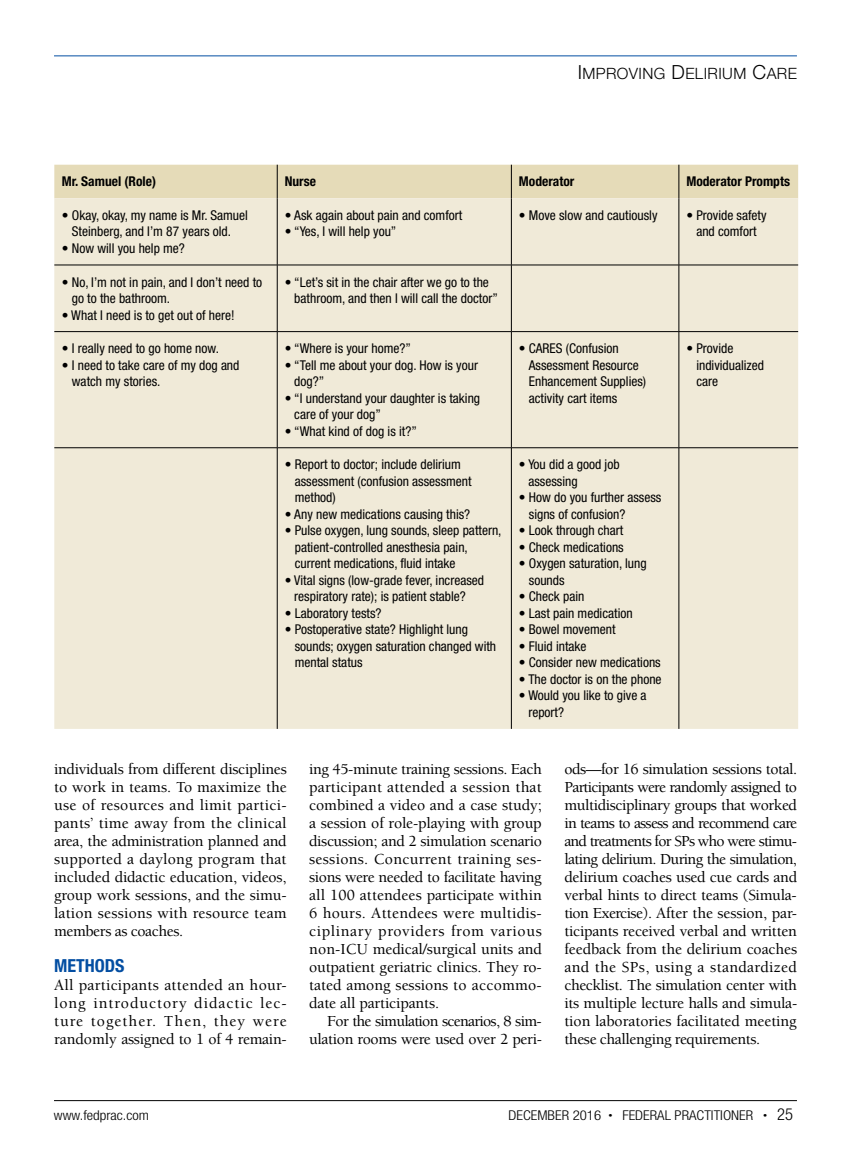
<style>
.page{position:relative;width:851px;height:1161px;background:#fff}
.page>*{position:absolute;margin:0;border:0;box-sizing:border-box;transform-origin:0 0}
.t1{font:700 condensed 18px "Helvetica Neue LT Std";color:#034ea2}
.t2{font:500 15.75px/18px "Berkeley Std";letter-spacing:-.01em;color:#000;text-align:justify}
.t3{font:500 15.75px/18px "Berkeley Std";letter-spacing:-.045em;color:#000;text-align:right}
.t4{font:15.6px "Helvetica Neue LT Std Lt SC800";letter-spacing:.025em;color:#000}
.t5{font:condensed 13.5px/16.5px "Helvetica Neue LT Std";color:#000}
.t6{font:300 condensed 13.5px "Helvetica Neue LT Std";color:#000;scale:1.1 1}
.t7{font:700 condensed 13.5px "Helvetica Neue LT Std";color:#000}
.s1{font-size:19.5px}
.s2{font-size:7.5px}
.s3{font-size:16.5px}
</style>
<div class="page">
<hr style="left:54px;top:56px;width:742px;height:1px;background:#034ea2">
<hr style="left:54px;top:1100px;width:742px;height:1px;background:#000">
<div style="left:54px;top:165px;width:744px;height:33px;background:#e5dbb8"></div>
<div style="left:54px;top:198px;width:744px;height:531px;background:#f0ead8"></div>
<hr style="left:277px;top:165px;width:1px;height:33px;background:#000">
<hr style="left:511px;top:165px;width:1px;height:33px;background:#000">
<hr style="left:678px;top:165px;width:1px;height:33px;background:#000">
<hr style="left:277px;top:198px;width:1px;height:67px;background:#000">
<hr style="left:511px;top:198px;width:1px;height:67px;background:#000">
<hr style="left:678px;top:198px;width:1px;height:67px;background:#000">
<hr style="left:54px;top:265px;width:223px;height:1px;background:#000">
<hr style="left:277px;top:265px;width:234px;height:1px;background:#000">
<hr style="left:277px;top:265px;width:1px;height:66px;background:#000">
<hr style="left:511px;top:265px;width:167px;height:1px;background:#000">
<hr style="left:511px;top:265px;width:1px;height:66px;background:#000">
<hr style="left:678px;top:265px;width:120px;height:1px;background:#000">
<hr style="left:678px;top:265px;width:1px;height:66px;background:#000">
<hr style="left:54px;top:331px;width:223px;height:1px;background:#000">
<hr style="left:277px;top:331px;width:234px;height:1px;background:#000">
<hr style="left:277px;top:332px;width:1px;height:116px;background:#000">
<hr style="left:511px;top:331px;width:167px;height:1px;background:#000">
<hr style="left:511px;top:332px;width:1px;height:116px;background:#000">
<hr style="left:678px;top:331px;width:120px;height:1px;background:#000">
<hr style="left:678px;top:332px;width:1px;height:116px;background:#000">
<hr style="left:54px;top:448px;width:223px;height:1px;background:#000">
<hr style="left:277px;top:448px;width:234px;height:1px;background:#000">
<hr style="left:277px;top:448px;width:1px;height:281px;background:#000">
<hr style="left:511px;top:448px;width:167px;height:1px;background:#000">
<hr style="left:511px;top:448px;width:1px;height:281px;background:#000">
<hr style="left:678px;top:448px;width:120px;height:1px;background:#000">
<hr style="left:678px;top:448px;width:1px;height:281px;background:#000">
<p class="t4" style="left:577px;top:64px;width:221px"><span class="s1">I</span>MPROVING <span class="s1">D</span>ELIRIUM <span class="s1">C</span>ARE</p>
<p class="t7" style="left:62px;top:173px;width:96px">Mr. Samuel (Role)</p>
<p class="t7" style="left:285px;top:173px;width:33px">Nurse</p>
<p class="t7" style="left:519px;top:173px;width:57px">Moderator</p>
<p class="t7" style="left:686px;top:173px;width:105px">Moderator Prompts</p>
<p class="t5" style="left:62px;top:207px;width:188px;text-align:center">• Okay, okay, my name is Mr. Samuel<br>Steinberg, and I’m 87 years old.</p>
<p class="t5" style="left:62px;top:240px;width:125px">• Now will you help me?</p>
<p class="t5" style="left:285px;top:207px;width:179px">• Ask again about pain and comfort</p>
<p class="t5" style="left:285px;top:223px;width:113px">• “Yes, I will help you”</p>
<p class="t5" style="left:519px;top:207px;width:140px">• Move slow and cautiously</p>
<p class="t5" style="left:686px;top:207px;width:82px;text-align:center">• Provide safety and comfort</p>
<p class="t5" style="left:72px;top:274px;width:192px;text-indent:-10px">• No, I’m not in pain, and I don’t need to go to the bathroom.</p>
<p class="t5" style="left:62px;top:307px;width:174px">• What I need is to get out of here!</p>
<p class="t5" style="left:62px;top:340px;width:159px">• I really need to go home now.</p>
<p class="t5" style="left:72px;top:357px;width:169px;text-indent:-10px">• I need to take care of my dog and watch my stories.</p>
<p class="t5" style="left:294px;top:274px;width:205px;text-indent:-9px">• “Let’s sit in the chair after we go to the bathroom, and then I will call the doctor”</p>
<p class="t5" style="left:285px;top:340px;width:128px">• “Where is your home?”</p>
<p class="t5" style="left:294px;top:357px;width:185px;text-indent:-9px">• “Tell me about your dog. How is your dog?”</p>
<p class="t5" style="left:294px;top:390px;width:187px;text-indent:-9px">• “I understand your daughter is taking care of your dog”</p>
<p class="t5" style="left:285px;top:423px;width:134px">• “What kind of dog is it?”</p>
<p class="t5" style="left:295px;top:456px;width:178px;text-indent:-10px">• Report to doctor; include delirium assessment (confusion assessment method)</p>
<p class="t5" style="left:285px;top:506px;width:187px">• Any new medications causing this?</p>
<p class="t5" style="left:295px;top:522px;width:208px;text-indent:-10px">• Pulse oxygen, lung sounds, sleep pattern, patient-controlled anesthesia pain, current medications, fluid intake</p>
<p class="t5" style="left:294px;top:572px;width:191px;text-indent:-9px">• Vital signs (low-grade fever, increased respiratory rate); is patient stable?</p>
<p class="t5" style="left:285px;top:605px;width:98px">• Laboratory tests?</p>
<p class="t5" style="left:295px;top:621px;width:203px;text-indent:-10px">• Postoperative state? Highlight lung sounds; oxygen saturation changed with mental status</p>
<p class="t5" style="left:529px;top:340px;width:119px;text-indent:-10px">• CARES (Confusion<br>Assessment Resource<br>Enhancement Supplies) activity cart items</p>
<p class="t5" style="left:696px;top:340px;width:69px;text-indent:-10px">• Provide individualized care</p>
<p class="t5" style="left:528px;top:456px;width:93px;text-indent:-9px">• You did a good job assessing</p>
<p class="t5" style="left:529px;top:489px;width:134px;text-indent:-10px">• How do you further assess signs of confusion?</p>
<p class="t5" style="left:519px;top:522px;width:106px">• Look through chart</p>
<p class="t5" style="left:519px;top:539px;width:106px">• Check medications</p>
<p class="t5" style="left:529px;top:555px;width:119px;text-indent:-10px">• Oxygen saturation, lung sounds</p>
<p class="t5" style="left:519px;top:588px;width:67px">• Check pain</p>
<p class="t5" style="left:519px;top:605px;width:115px">• Last pain medication</p>
<p class="t5" style="left:519px;top:621px;width:98px">• Bowel movement</p>
<p class="t5" style="left:519px;top:638px;width:69px">• Fluid intake</p>
<p class="t5" style="left:519px;top:654px;width:143px">• Consider new medications</p>
<p class="t5" style="left:519px;top:671px;width:144px">• The doctor is on the phone</p>
<p class="t5" style="left:528px;top:687px;width:120px;text-indent:-9px">• Would you like to give a report?</p>
<p class="t2" style="left:54px;top:760px;width:234px">individuals from different disciplines to work in teams. To maximize the use of resources and limit partici&shy;pants’ time away from the clinical area, the administration planned and supported a daylong program that included didactic education, videos, group work sessions, and the simu&shy;lation sessions with resource team members as coaches.</p>
<p class="t1" style="left:54px;top:955px;width:72px">METHODS</p>
<p class="t2" style="left:54px;top:976px;width:234px">All participants attended an hour&shy;long introductory didactic lec&shy;ture together. Then, they were randomly assigned to 1 of 4 remain-</p>
<p class="t2" style="left:309px;top:760px;width:234px">ing 45-minute training sessions. Each participant attended a session that combined a video and a case study; a session of role-playing with group discussion; and 2 simulation scenario sessions. Concurrent training ses&shy;sions were needed to facilitate having all 100 attendees participate within 6 hours. Attendees were multidis&shy;ciplinary providers from various non-ICU medical/surgical units and outpatient geriatric clinics. They ro&shy;tated among sessions to accommo&shy;date all participants.</p>
<p class="t3" style="left:309px;top:1012px;width:234px">For the simulation scenarios, 8 sim&shy;ulation rooms were used over 2 peri-</p>
<p class="t2" style="left:564px;top:760px;width:234px">ods—for 16 simulation sessions total.<br>Participants were randomly assigned to multidisciplinary groups that worked in teams to assess and recommend care and treatments for SPs who were stimu&shy;lating delirium. During the simulation, delirium coaches used cue cards and verbal hints to direct teams (Simula&shy;tion Exercise). After the session, par&shy;ticipants received verbal and written feedback from the delirium coaches and the SPs, using a standardized checklist. The simulation center with its multiple lecture halls and simula&shy;tion laboratories facilitated meeting these challenging requirements.</p>
<p class="t6" style="left:54px;top:1107px;width:88px">www.fedprac.com</p>
<p class="t6" style="left:508px;top:1107px;width:260px">DECEMBER 2016 <span class="s2">•</span> FEDERAL PRACTITIONER <span class="s2">•</span> <span class="s3">25</span></p>
</div>
